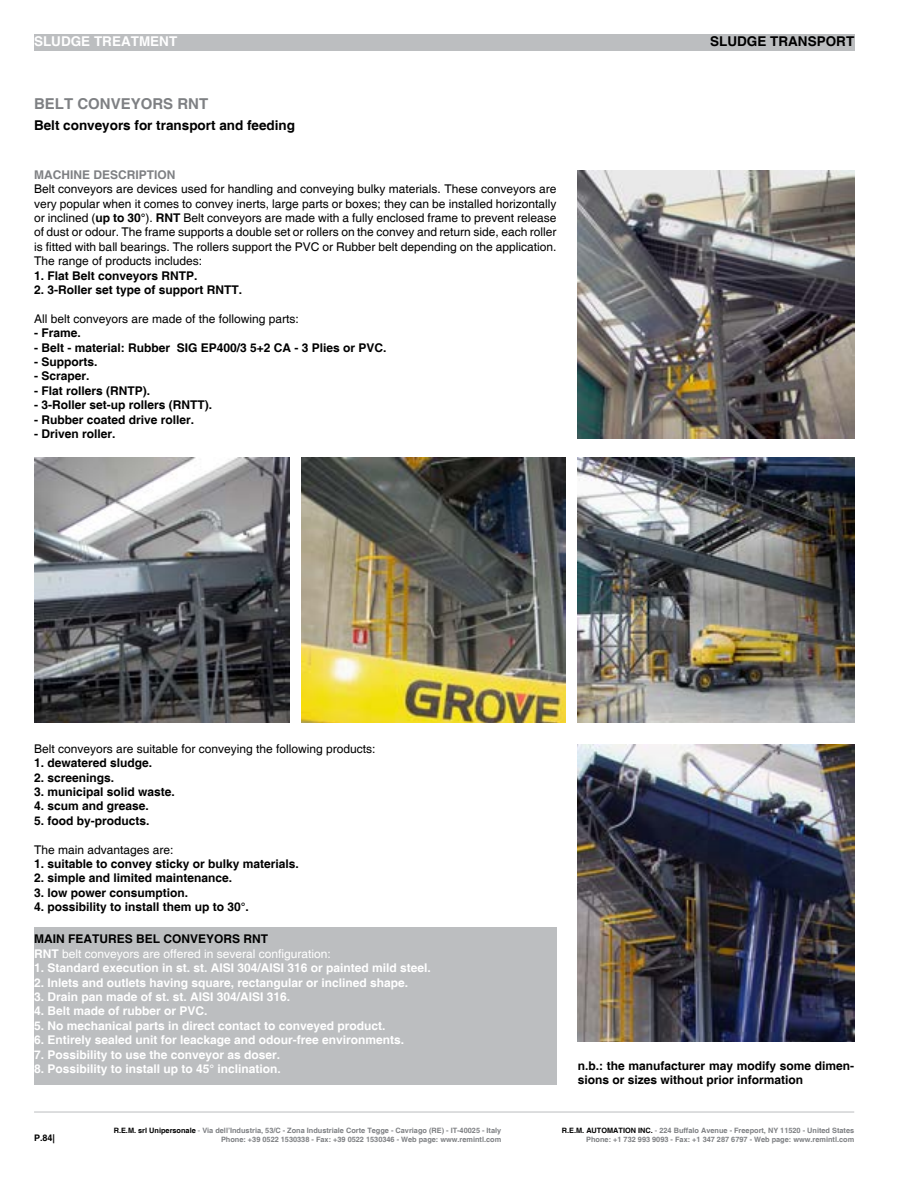
<style>
.page{position:relative;width:918px;height:1188px;background:#fff}
.page>*{position:absolute;margin:0;border:0;box-sizing:border-box;transform-origin:0 0}
.t1{font:700 15px "Helvetica";color:#7e8083}
.t2{font:700 13.5px "Helvetica";color:#000}
.t3{font:700 13.5px "Helvetica";color:#fff}
.t4{font:12px/14.4px "Helvetica";color:#000;text-align:justify}
.t5{font:700 12px/14.4px "Helvetica";color:#000}
.t6{font:700 12px "Helvetica";color:#fff}
.t7{font:12px/14.4px "Helvetica";color:#fff}
.t8{font:700 12px "Helvetica";color:#7e8083}
.t9{font:700 9px "Helvetica";color:#000}
.t10{font:700 7.35px/8.9px "Helvetica";color:#7e8083;text-align:right}
.s1{font-weight:700}
.s2{font-weight:700;color:#000}
.s3{color:#000}
.s4{color:#939598}
</style>
<div class="page">
<div style="left:34px;top:34px;width:820px;height:17px;background:#bcbec0"></div>
<hr style="left:34px;top:1112px;width:820px;height:1px;background:#bcbec0">
<div style="left:34px;top:927px;width:523px;height:157px;background:#bcbec0"></div>
<img style="left:578px;top:170px;width:276px;height:268px">
<img style="left:578px;top:457px;width:276px;height:266px">
<img style="left:34px;top:457px;width:255px;height:266px">
<img style="left:302px;top:457px;width:264px;height:266px">
<img style="left:578px;top:744px;width:276px;height:298px">
<p class="t3" style="left:34px;top:33px;width:145px">SLUDGE TREATMENT</p>
<p class="t1" style="left:34px;top:94px;width:176px">BELT CONVEYORS RNT</p>
<p class="t2" style="left:34px;top:117px;width:263px">Belt conveyors for transport and feeding</p>
<p class="t8" style="left:34px;top:167px;width:143px">MACHINE DESCRIPTION</p>
<p class="t4" style="left:34px;top:182px;width:524px">Belt conveyors are devices used for handling and conveying bulky materials. These conveyors are very popular when it comes to convey inerts, large parts or boxes; they can be installed horizontally or inclined (<span class="s1">up to 30°</span>). <span class="s1">RNT</span> Belt conveyors are made with a fully enclosed frame to prevent release of dust or odour. The frame supports a double set or rollers on the convey and return side, each roller is fitted with ball bearings. The rollers support the PVC or Rubber belt depending on the application.<br>The range of products includes:</p>
<p class="t5" style="left:34px;top:269px;width:165px">1. Flat Belt conveyors RNTP.</p>
<p class="t5" style="left:34px;top:283px;width:210px">2. 3-Roller set type of support RNTT.</p>
<p class="t4" style="left:34px;top:312px;width:266px">All belt conveyors are made of the following parts:</p>
<p class="t5" style="left:34px;top:326px;width:48px">- Frame.</p>
<p class="t5" style="left:34px;top:341px;width:354px">- Belt - material: Rubber SIG EP400/3 5+2 CA - 3 Plies or PVC.</p>
<p class="t5" style="left:34px;top:355px;width:65px">- Supports.</p>
<p class="t5" style="left:34px;top:370px;width:57px">- Scraper.</p>
<p class="t5" style="left:34px;top:384px;width:118px">- Flat rollers (RNTP).</p>
<p class="t5" style="left:34px;top:398px;width:180px">- 3-Roller set-up rollers (RNTT).</p>
<p class="t5" style="left:34px;top:413px;width:162px">- Rubber coated drive roller.</p>
<p class="t5" style="left:34px;top:427px;width:83px">- Driven roller.</p>
<p class="t2" style="left:710px;top:33px;width:146px">SLUDGE TRANSPORT</p>
<p class="t4" style="left:34px;top:742px;width:343px">Belt conveyors are suitable for conveying the following products:</p>
<p class="t5" style="left:34px;top:756px;width:120px">1. dewatered sludge.</p>
<p class="t5" style="left:34px;top:771px;width:82px">2. screenings.</p>
<p class="t5" style="left:34px;top:785px;width:142px">3. municipal solid waste.</p>
<p class="t5" style="left:34px;top:800px;width:116px">4. scum and grease.</p>
<p class="t5" style="left:34px;top:814px;width:117px">5. food by-products.</p>
<p class="t4" style="left:34px;top:843px;width:141px">The main advantages are:</p>
<p class="t5" style="left:34px;top:857px;width:266px">1. suitable to convey sticky or bulky materials.</p>
<p class="t5" style="left:34px;top:872px;width:200px">2. simple and limited maintenance.</p>
<p class="t5" style="left:34px;top:886px;width:156px">3. low power consumption.</p>
<p class="t5" style="left:34px;top:900px;width:216px">4. possibility to install them up to 30°.</p>
<p class="t7" style="left:34px;top:932px;width:298px"><span class="s2">MAIN FEATURES BEL CONVEYORS RNT<br></span><span class="s1">RNT</span> belt conveyors are offered in several configuration:</p>
<p class="t6" style="left:34px;top:961px;width:398px">1. Standard execution in st. st. AISI 304/AISI 316 or painted mild steel.</p>
<p class="t6" style="left:34px;top:975px;width:376px">2. Inlets and outlets having square, rectangular or inclined shape.</p>
<p class="t6" style="left:34px;top:989px;width:258px">3. Drain pan made of st. st. AISI 304/AISI 316.</p>
<p class="t6" style="left:34px;top:1004px;width:175px">4. Belt made of rubber or PVC.</p>
<p class="t6" style="left:34px;top:1018px;width:353px">5. No mechanical parts in direct contact to conveyed product.</p>
<p class="t6" style="left:34px;top:1033px;width:372px">6. Entirely sealed unit for leackage and odour-free environments.</p>
<p class="t6" style="left:34px;top:1047px;width:248px">7. Possibility to use the conveyor as doser.</p>
<p class="t6" style="left:34px;top:1061px;width:248px">8. Possibility to install up to 45° inclination.</p>
<p class="t5" style="left:578px;top:1059px;width:278px">n.b.: the manufacturer may modify some dimen&shy;sions or sizes without prior information</p>
<p class="t9" style="left:34px;top:1133px;width:23px">P.84|</p>
<p class="t10" style="left:114px;top:1126px;width:389px"><span class="s3">R.E.M. srl Unipersonale</span> <span class="s4">-</span> Via dell’Industria, 53/C - Zona Industriale Corte Tegge - Cavriago (RE) - IT-40025 - Italy<br>Phone: +39 0522 1530338 - Fax: +39 0522 1530346 - Web page: www.remintl.com</p>
<p class="t10" style="left:562px;top:1126px;width:294px"><span class="s3">R.E.M. AUTOMATION INC.</span> <span class="s4">-</span> 224 Buffalo Avenue - Freeport, NY 11520 - United States<br>Phone: +1 732 993 9093 - Fax: +1 347 287 6797 - Web page: www.remintl.com</p>
</div>
